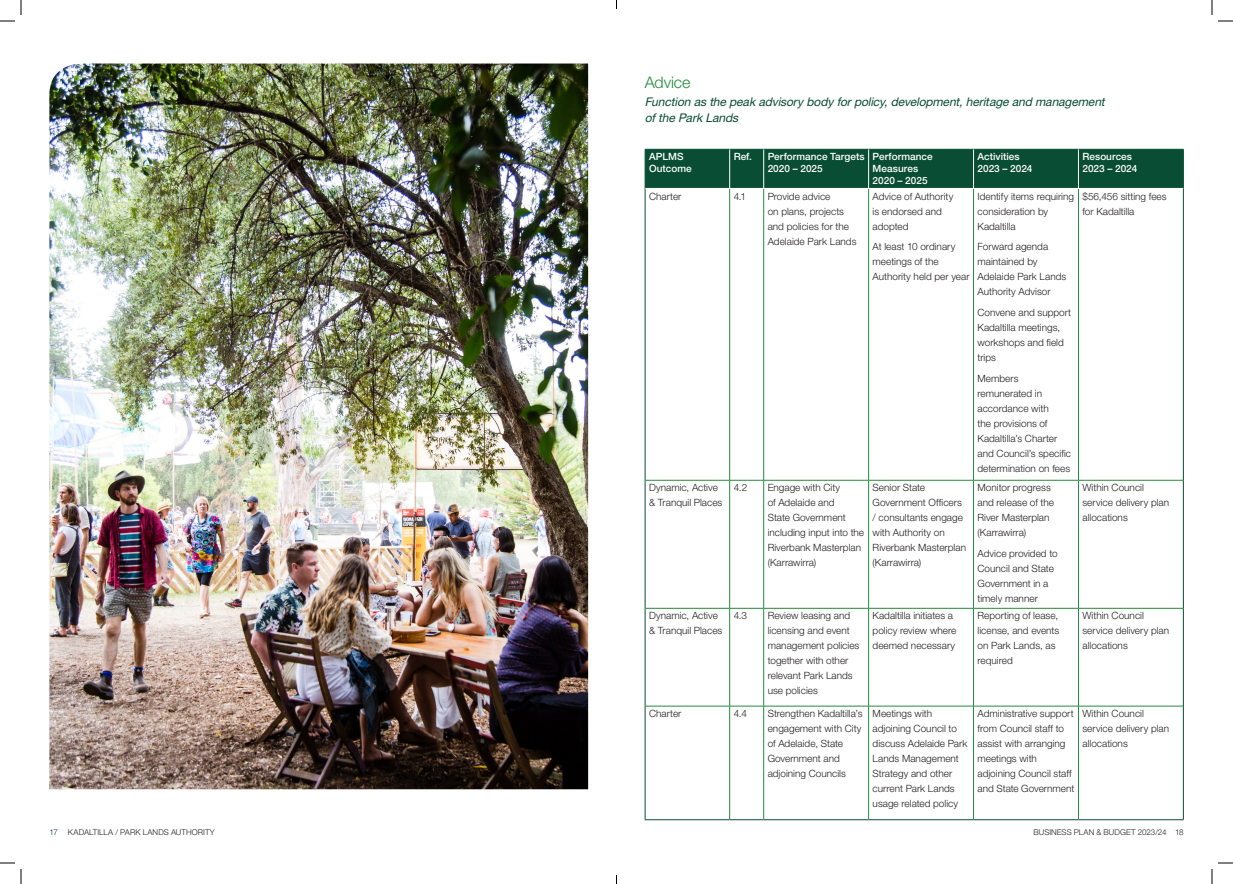
<style>
.page{position:relative;width:1233px;height:884px;background:#fff}
.page>*{position:absolute;margin:0;border:0;box-sizing:border-box;transform-origin:0 0}
.Finacials_Heading{font:300 16px "Helvetica Neue LT Std";letter-spacing:-.005em;color:#238b3c}
.Finacials_Heading-2{font:italic 12px/16px "Helvetica Neue LT Std";color:#094d34}
.Finacials_Heading-3{font:300 10px/15px "Helvetica Neue LT Std";color:#231f20}
.Finacials_Heading-4{font:500 10px/12px "Helvetica Neue LT Std";letter-spacing:.005em;color:#fff}
.Finacials_Heading-5{font:300 8px "Helvetica Neue LT Std";letter-spacing:.01em;color:#231f20}
.s1{color:#002e5e}
</style>
<div class="page">
<div style="left:646px;top:150px;width:537px;height:38px;background:#094d34"></div>
<hr style="left:645px;top:188px;width:1px;height:292px;background:#094d34">
<hr style="left:1183px;top:188px;width:1px;height:292px;background:#094d34">
<hr style="left:645px;top:480px;width:1px;height:128px;background:#094d34">
<hr style="left:1183px;top:480px;width:1px;height:128px;background:#094d34">
<hr style="left:645px;top:608px;width:1px;height:98px;background:#094d34">
<hr style="left:1183px;top:608px;width:1px;height:98px;background:#094d34">
<hr style="left:645px;top:706px;width:1px;height:113px;background:#094d34">
<hr style="left:1183px;top:706px;width:1px;height:113px;background:#094d34">
<hr style="left:645px;top:819px;width:84px;height:1px;background:#094d34">
<hr style="left:729px;top:819px;width:34px;height:1px;background:#094d34">
<hr style="left:763px;top:819px;width:105px;height:1px;background:#094d34">
<hr style="left:868px;top:819px;width:105px;height:1px;background:#094d34">
<hr style="left:973px;top:819px;width:105px;height:1px;background:#094d34">
<hr style="left:1078px;top:819px;width:105px;height:1px;background:#094d34">
<hr style="left:729px;top:189px;width:1px;height:291px;background:#238b3c">
<hr style="left:763px;top:189px;width:1px;height:291px;background:#238b3c">
<hr style="left:868px;top:189px;width:1px;height:291px;background:#238b3c">
<hr style="left:973px;top:189px;width:1px;height:291px;background:#238b3c">
<hr style="left:1078px;top:189px;width:1px;height:291px;background:#238b3c">
<hr style="left:645px;top:480px;width:84px;height:1px;background:#238b3c">
<hr style="left:729px;top:480px;width:34px;height:1px;background:#238b3c">
<hr style="left:729px;top:480px;width:1px;height:128px;background:#238b3c">
<hr style="left:763px;top:480px;width:105px;height:1px;background:#238b3c">
<hr style="left:763px;top:480px;width:1px;height:128px;background:#238b3c">
<hr style="left:868px;top:480px;width:105px;height:1px;background:#238b3c">
<hr style="left:868px;top:480px;width:1px;height:128px;background:#238b3c">
<hr style="left:973px;top:480px;width:105px;height:1px;background:#238b3c">
<hr style="left:973px;top:480px;width:1px;height:128px;background:#238b3c">
<hr style="left:1078px;top:480px;width:105px;height:1px;background:#238b3c">
<hr style="left:1078px;top:480px;width:1px;height:128px;background:#238b3c">
<hr style="left:645px;top:608px;width:84px;height:1px;background:#238b3c">
<hr style="left:729px;top:608px;width:34px;height:1px;background:#238b3c">
<hr style="left:729px;top:608px;width:1px;height:98px;background:#238b3c">
<hr style="left:763px;top:608px;width:105px;height:1px;background:#238b3c">
<hr style="left:763px;top:608px;width:1px;height:98px;background:#238b3c">
<hr style="left:868px;top:608px;width:105px;height:1px;background:#238b3c">
<hr style="left:868px;top:608px;width:1px;height:98px;background:#238b3c">
<hr style="left:973px;top:608px;width:105px;height:1px;background:#238b3c">
<hr style="left:973px;top:608px;width:1px;height:98px;background:#238b3c">
<hr style="left:1078px;top:608px;width:105px;height:1px;background:#238b3c">
<hr style="left:1078px;top:608px;width:1px;height:98px;background:#238b3c">
<hr style="left:645px;top:706px;width:84px;height:1px;background:#238b3c">
<hr style="left:729px;top:706px;width:34px;height:1px;background:#238b3c">
<hr style="left:729px;top:706px;width:1px;height:113px;background:#238b3c">
<hr style="left:763px;top:706px;width:105px;height:1px;background:#238b3c">
<hr style="left:763px;top:706px;width:1px;height:113px;background:#238b3c">
<hr style="left:868px;top:706px;width:105px;height:1px;background:#238b3c">
<hr style="left:868px;top:706px;width:1px;height:113px;background:#238b3c">
<hr style="left:973px;top:706px;width:105px;height:1px;background:#238b3c">
<hr style="left:973px;top:706px;width:1px;height:113px;background:#238b3c">
<hr style="left:1078px;top:706px;width:105px;height:1px;background:#238b3c">
<hr style="left:1078px;top:706px;width:1px;height:113px;background:#238b3c">
<hr style="left:645px;top:149px;width:84px;height:1px;background:#094d34">
<hr style="left:645px;top:150px;width:1px;height:38px;background:#094d34">
<hr style="left:729px;top:149px;width:34px;height:1px;background:#094d34">
<hr style="left:763px;top:149px;width:105px;height:1px;background:#094d34">
<hr style="left:868px;top:149px;width:105px;height:1px;background:#094d34">
<hr style="left:973px;top:149px;width:105px;height:1px;background:#094d34">
<hr style="left:1078px;top:149px;width:105px;height:1px;background:#094d34">
<hr style="left:1183px;top:150px;width:1px;height:38px;background:#094d34">
<hr style="left:729px;top:150px;width:1px;height:38px;background:#fff">
<hr style="left:763px;top:150px;width:1px;height:38px;background:#fff">
<hr style="left:868px;top:150px;width:1px;height:38px;background:#fff">
<hr style="left:973px;top:150px;width:1px;height:38px;background:#fff">
<hr style="left:1078px;top:150px;width:1px;height:38px;background:#fff">
<hr style="left:645px;top:188px;width:84px;height:1px;background:#fff">
<img style="left:49px;top:64px;width:539px;height:725px">
<svg style="left:1218px;top:20px;width:15px;height:2px"></svg>
<svg style="left:1218px;top:862px;width:15px;height:2px"></svg>
<svg style="left:0;top:0;width:22px;height:22px"></svg>
<svg style="left:0;top:862px;width:22px;height:22px"></svg>
<svg style="left:1211px;top:0;width:1px;height:15px"></svg>
<svg style="left:1211px;top:869px;width:1px;height:15px"></svg>
<p class="Finacials_Heading-5" style="left:49px;top:827px;width:167px"><span class="s1">17</span> KADALTILLA / PARK LANDS AUTHORITY</p>
<p class="Finacials_Heading" style="left:645px;top:72px;width:47px">Advice</p>
<p class="Finacials_Heading-2" style="left:645px;top:94px;width:464px">Function as the peak advisory body forpolicy,development,heritage and management ofthe Park Lands</p>
<p class="Finacials_Heading-4" style="left:649px;top:151px;width:44px">APLMS<br>Outcome</p>
<p class="Finacials_Heading-4" style="left:733px;top:151px;width:20px">Ref.</p>
<p class="Finacials_Heading-4" style="left:767px;top:151px;width:98px">Performance Targets<br>2020 – 2025</p>
<p class="Finacials_Heading-4" style="left:872px;top:151px;width:62px">Performance<br>Measures<br>2020 – 2025</p>
<p class="Finacials_Heading-4" style="left:977px;top:151px;width:56px">Activities<br>2023 – 2024</p>
<p class="Finacials_Heading-4" style="left:1082px;top:151px;width:56px">Resources<br>2023 – 2024</p>
<p class="Finacials_Heading-3" style="left:649px;top:188px;width:34px">Charter</p>
<p class="Finacials_Heading-3" style="left:733px;top:188px;width:14px">4.1</p>
<p class="Finacials_Heading-3" style="left:767px;top:188px;width:90px">Provide advice<br>on plans, projects and policies for the<br>Adelaide Park Lands</p>
<p class="Finacials_Heading-3" style="left:872px;top:188px;width:82px">Advice of Authority is endorsed and adopted</p>
<p class="Finacials_Heading-3" style="left:872px;top:239px;width:98px">At least 10 ordinary meetings of the<br>Authority held per year</p>
<p class="Finacials_Heading-3" style="left:1082px;top:188px;width:86px">$56,456 sitting fees for Kadaltilla</p>
<p class="Finacials_Heading-3" style="left:977px;top:188px;width:98px">Identify items requiring consideration by<br>Kadaltilla</p>
<p class="Finacials_Heading-3" style="left:977px;top:239px;width:90px">Forward agenda maintained by<br>Adelaide Park Lands<br>Authority Advisor</p>
<p class="Finacials_Heading-3" style="left:977px;top:305px;width:95px">Convene and support<br>Kadaltilla meetings, workshops and field trips</p>
<p class="Finacials_Heading-3" style="left:977px;top:370px;width:95px">Members remunerated in accordance with<br>the provisions of<br>Kadaltilla’s Charter and Council’s specific determination on fees</p>
<p class="Finacials_Heading-3" style="left:649px;top:480px;width:75px">Dynamic, Active &amp; Tranquil Places</p>
<p class="Finacials_Heading-3" style="left:733px;top:480px;width:15px">4.2</p>
<p class="Finacials_Heading-3" style="left:767px;top:480px;width:98px">Engage with City<br>of Adelaide and<br>State Government including input into the<br>Riverbank Masterplan (Karrawirra)</p>
<p class="Finacials_Heading-3" style="left:872px;top:480px;width:95px">Senior State<br>Government Officers / consultants engage with Authority on<br>Riverbank Masterplan (Karrawirra)</p>
<p class="Finacials_Heading-3" style="left:977px;top:480px;width:78px">Monitor progress and release of the<br>River Masterplan (Karrawirra)</p>
<p class="Finacials_Heading-3" style="left:977px;top:546px;width:82px">Advice provided to<br>Council and State<br>Government in a timely manner</p>
<p class="Finacials_Heading-3" style="left:1082px;top:480px;width:88px">Within Council service delivery plan allocations</p>
<p class="Finacials_Heading-3" style="left:649px;top:608px;width:75px">Dynamic, Active &amp; Tranquil Places</p>
<p class="Finacials_Heading-3" style="left:733px;top:608px;width:15px">4.3</p>
<p class="Finacials_Heading-3" style="left:767px;top:608px;width:93px">Review leasing and licensing and event management policies together with other relevant Park Lands use policies</p>
<p class="Finacials_Heading-3" style="left:872px;top:608px;width:85px">Kadaltilla initiates a policy review where deemed necessary</p>
<p class="Finacials_Heading-3" style="left:977px;top:608px;width:83px">Reporting of lease, license, and events on Park Lands, as required</p>
<p class="Finacials_Heading-3" style="left:1082px;top:608px;width:88px">Within Council service delivery plan allocations</p>
<p class="Finacials_Heading-3" style="left:649px;top:706px;width:34px">Charter</p>
<p class="Finacials_Heading-3" style="left:733px;top:706px;width:15px">4.4</p>
<p class="Finacials_Heading-3" style="left:767px;top:706px;width:96px">Strengthen Kadaltilla’s engagement with City of Adelaide, State<br>Government and adjoining Councils</p>
<p class="Finacials_Heading-3" style="left:872px;top:706px;width:96px">Meetings with adjoining Council to discuss Adelaide Park<br>Lands Management<br>Strategy and other current Park Lands usage related policy</p>
<p class="Finacials_Heading-3" style="left:977px;top:706px;width:98px">Administrative support from Council staff to assist with arranging meetings with adjoining Council staff and State Government</p>
<p class="Finacials_Heading-3" style="left:1082px;top:706px;width:88px">Within Council service delivery plan allocations</p>
<p class="Finacials_Heading-5" style="left:1033px;top:827px;width:152px">BUSINESS PLAN &amp; BUDGET 2023/24 18</p>
</div>
